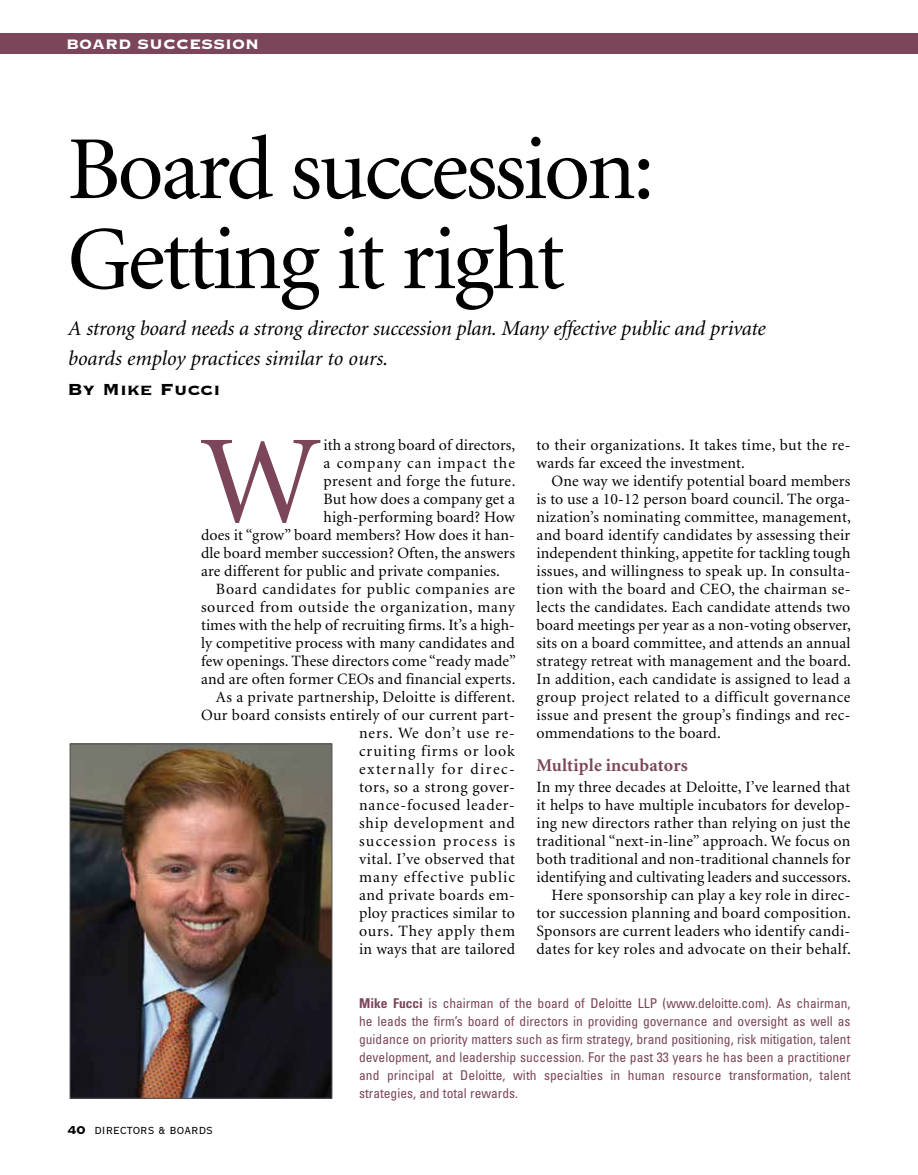
<style>
.page{position:relative;width:918px;height:1175px;background:#fff}
.page>*{position:absolute;margin:0;border:0;box-sizing:border-box;transform-origin:0 0}
.t1{font:126.45px "Minion";color:#7b455a}
.t2{font:90px/90px "Minion";letter-spacing:-.035em;color:#000}
.t3{font:italic 21px/30px "Minion";letter-spacing:-.01em;color:#000}
.t4{font:21px "Copperplate Thirty Three BC";color:#000}
.t5{font:700 18px "Minion";letter-spacing:.01em;color:#7b455a}
.t6{font:18px "Copperplate Thirty Three BC";color:#fff}
.t7{font:15.75px/18px "Minion";letter-spacing:.015em;color:#000}
.t8{font:15.75px "Minion";letter-spacing:.045em;color:#000}
.t9{font:15.75px "Minion";letter-spacing:.055em;color:#000}
.t10{font:15.75px "Minion";letter-spacing:.065em;color:#000}
.t11{font:15.75px "Minion";letter-spacing:.095em;color:#000}
.t12{font:15.75px "Minion";letter-spacing:.08em;color:#000}
.t13{font:15.75px "Minion";letter-spacing:.05em;color:#000}
.t14{font:condensed 13.5px/18px "Univers";color:#7b455a;text-align:justify}
.t15{font:13.5px "Copperplate Twenty Nine BC";color:#000}
.s1{font-family:"Copperplate Thirty Three BC";font-size:15px}
.s2{font-weight:700}
</style>
<div class="page">
<div style="left:0;top:33px;width:918px;height:21px;background:#7b455a"></div>
<img style="left:72px;top:745px;width:258px;height:351px">
<div style="left:70px;top:743px;width:262px;height:355px;border:1px solid #515254"></div>
<p class="t6" style="left:66px;top:35px;width:195px">BOARD SUCCESSION</p>
<h2 class="t2" style="left:68px;top:127px;width:589px">Board succession:<br>Getting it right</h2>
<h3 class="t3" style="left:68px;top:314px;width:699px">A strong board needs a strong director succession plan. Many effective public and private boards employ practices similar to ours.</h3>
<h3 class="t4" style="left:68px;top:378px;width:154px">By Mike Fucci</h3>
<h1 class="t1" style="left:201px;top:419px;width:121px">W</h1>
<p class="t7" style="left:324px;top:437px;width:193px">ith a strong board of directors,</p>
<p class="t10" style="left:324px;top:455px;width:193px">a company can impact the</p>
<p class="t7" style="left:324px;top:473px;width:193px">present and forge the future.</p>
<p class="t7" style="left:324px;top:491px;width:193px">But how does a company get a</p>
<p class="t7" style="left:324px;top:509px;width:193px">high-performing board? How</p>
<p class="t7" style="left:201px;top:527px;width:315px">does it “grow” board members? How does it han-</p>
<p class="t7" style="left:201px;top:545px;width:315px">dle board member succession? Often, the answers</p>
<p class="t7" style="left:201px;top:563px;width:300px">are different for public and private companies.</p>
<p class="t8" style="left:216px;top:581px;width:301px">Board candidates for public companies are</p>
<p class="t8" style="left:201px;top:599px;width:315px">sourced from outside the organization, many</p>
<p class="t7" style="left:201px;top:617px;width:315px">times with the help of recruiting firms. It’s a high-</p>
<p class="t7" style="left:201px;top:635px;width:315px">ly competitive process with many candidates and</p>
<p class="t7" style="left:201px;top:653px;width:316px">few openings. These directors come “ready made”</p>
<p class="t7" style="left:201px;top:671px;width:316px">and are often former CEOs and financial experts.</p>
<p class="t7" style="left:216px;top:689px;width:301px">As a private partnership, Deloitte is different.</p>
<p class="t7" style="left:201px;top:707px;width:315px">Our board consists entirely of our current part-</p>
<p class="t9" style="left:359px;top:725px;width:157px">ners. We don’t use re-</p>
<p class="t9" style="left:359px;top:743px;width:157px">cruiting firms or look</p>
<p class="t11" style="left:359px;top:761px;width:157px">externally for direc-</p>
<p class="t7" style="left:359px;top:779px;width:157px">tors, so a strong gover-</p>
<p class="t9" style="left:359px;top:797px;width:157px">nance-focused leader-</p>
<p class="t13" style="left:359px;top:815px;width:157px">ship development and</p>
<p class="t12" style="left:359px;top:833px;width:157px">succession process is</p>
<p class="t7" style="left:359px;top:851px;width:157px">vital. I’ve observed that</p>
<p class="t10" style="left:359px;top:869px;width:157px">many effective public</p>
<p class="t7" style="left:359px;top:887px;width:157px">and private boards em-</p>
<p class="t7" style="left:359px;top:905px;width:157px">ploy practices similar to</p>
<p class="t8" style="left:359px;top:923px;width:157px">ours. They apply them</p>
<p class="t7" style="left:359px;top:941px;width:157px">in ways that are tailored</p>
<p class="t7" style="left:537px;top:437px;width:316px">to their organizations. It takes time, but the re&shy;wards far exceed the investment.</p>
<p class="t7" style="left:537px;top:473px;width:316px;text-align:justify;text-indent:15px">One way we identify potential board members is to use a 10-12 person board council. The orga&shy;nization’s nominating committee, management, and board identify candidates by assessing their independent thinking, appetite for tackling tough issues, and willingness to speak up. In consulta&shy;tion with the board and CEO, the chairman se&shy;lects the candidates. Each candidate attends two board meetings per year as a non-voting observer, sits on a board committee, and attends an annual strategy retreat with management and the board.<br>In addition, each candidate is assigned to lead a group project related to a difficult governance issue and present the group’s findings and rec&shy;ommendations to the board.</p>
<p class="t5" style="left:537px;top:756px;width:153px">Multiple incubators</p>
<p class="t7" style="left:537px;top:779px;width:316px;text-align:right">In my three decades at Deloitte, I’ve learned that it helps to have multiple incubators for develop&shy;ing new directors rather than relying on just the traditional “next-in-line” approach. We focus on both traditional and non-traditional channels for identifying and cultivating leaders and successors.<br>Here sponsorship can play a key role in direc&shy;tor succession planning and board composition.<br>Sponsors are current leaders who identify candi&shy;dates for key roles and advocate on their behalf.</p>
<p class="t15" style="left:68px;top:1124px;width:147px"><span class="s1">40</span> DIRECTORS &amp; BOARDS</p>
<p class="t14" style="left:359px;top:994px;width:493px"><span class="s2">Mike Fucci</span> is chairman of the board of Deloitte LLP (www.deloitte.com). As chairman, he leads the firm’s board of directors in providing governance and oversight as well as guidance on priority matters such as firm strategy, brand positioning, risk mitigation, talent development, and leadership succession. For the past 33 years he has been a practitioner and principal at Deloitte, with specialties in human resource transformation, talent strategies, and total rewards.</p>
</div>
